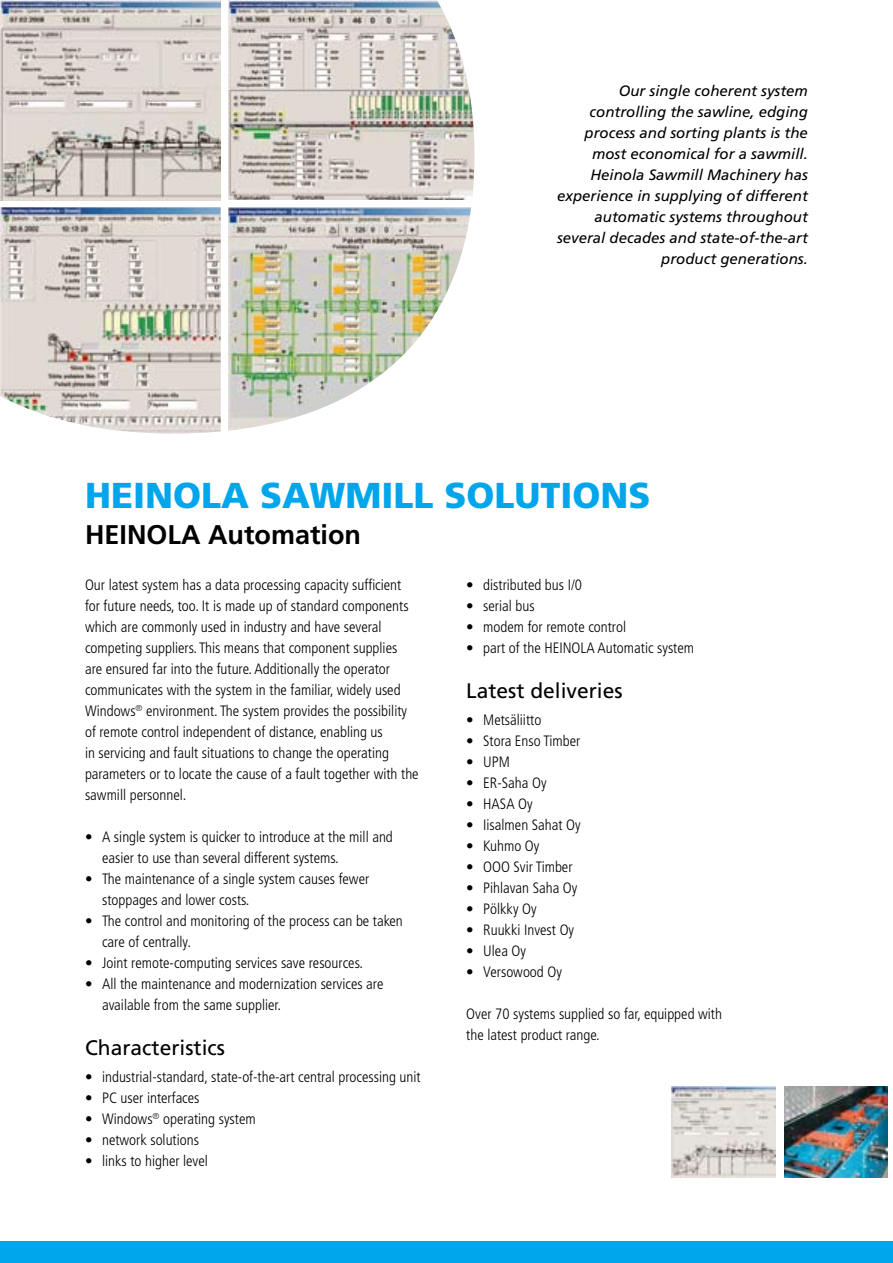
<style>
.page{position:relative;width:893px;height:1263px;background:#fff}
.page>*{position:absolute;margin:0;border:0;box-sizing:border-box;transform-origin:0 0}
.t1{font:900 36px "Frutiger";color:#00a6eb}
.t2{font:700 27px "Frutiger";color:#000}
.t3{font:21px "Frutiger";color:#000}
.t4{font:300 condensed 15px/21px "Frutiger";color:#000}
.t5{font:italic 15px/21px "Frutiger";color:#000;text-align:right}
</style>
<div class="page">
<div style="left:0;top:1242px;width:893px;height:21px;background:#00a6eb"></div>
<img style="left:0;top:0;width:221px;height:200px">
<img style="left:0;top:207px;width:221px;height:226px">
<img style="left:228px;top:0;width:246px;height:200px">
<img style="left:228px;top:207px;width:243px;height:224px">
<img style="left:784px;top:1086px;width:104px;height:92px">
<img style="left:672px;top:1086px;width:104px;height:92px">
<p class="t5" style="left:557px;top:81px;width:252px">Our single coherent system controlling the sawline, edging process and sorting plants is the most economical for a sawmill.<br>Heinola Sawmill Machinery has experience in supplying of different automatic systems throughout several decades and state-of-the-art product generations.</p>
<h1 class="t1" style="left:85px;top:473px;width:567px">HEINOLA SAWMILL SOLUTIONS</h1>
<h2 class="t2" style="left:85px;top:519px;width:278px">HEINOLA Automation</h2>
<p class="t4" style="left:85px;top:575px;width:335px">Our latest system has a data processing capacity sufficient for future needs, too. It is made up of standard components which are commonly used in industry and have several competing suppliers. This means that component supplies<br>are ensured far into the future. Additionally the operator communicates with the system in the familiar, widely used Windows<sup>®</sup> environment. The system provides the possibility of remote control independent of distance, enabling us<br>in servicing and fault situations to change the operating parameters or to locate the cause of a fault together with the sawmill personnel.</p>
<p class="t4" style="left:102px;top:827px;width:292px;text-indent:-17px">• A single system is quicker to introduce at the mill and easier to use than several different systems.</p>
<p class="t4" style="left:102px;top:869px;width:269px;text-indent:-17px">• The maintenance of a single system causes fewer stoppages and lower costs.</p>
<p class="t4" style="left:102px;top:911px;width:302px;text-indent:-17px">• The control and monitoring of the process can be taken care of centrally.</p>
<p class="t4" style="left:85px;top:953px;width:279px">• Joint remote-computing services save resources.</p>
<p class="t4" style="left:102px;top:974px;width:283px;text-indent:-17px">• All the maintenance and modernization services are available from the same supplier.</p>
<h3 class="t3" style="left:85px;top:1036px;width:142px">Characteristics</h3>
<p class="t4" style="left:85px;top:1067px;width:337px">• industrial-standard, state-of-the-art central processing unit</p>
<p class="t4" style="left:85px;top:1088px;width:116px">• PC user interfaces</p>
<p class="t4" style="left:85px;top:1109px;width:172px">• Windows<sup>®</sup> operating system</p>
<p class="t4" style="left:85px;top:1130px;width:116px">• network solutions</p>
<p class="t4" style="left:85px;top:1151px;width:124px">• links to higher level</p>
<p class="t4" style="left:466px;top:575px;width:117px">• distributed bus I/0</p>
<p class="t4" style="left:466px;top:596px;width:70px">• serial bus</p>
<p class="t4" style="left:466px;top:617px;width:161px">• modem for remote control</p>
<p class="t4" style="left:466px;top:638px;width:229px">• part of the HEINOLA Automatic system</p>
<h3 class="t3" style="left:466px;top:679px;width:158px">Latest deliveries</h3>
<p class="t4" style="left:466px;top:710px;width:77px">• Metsäliitto</p>
<p class="t4" style="left:466px;top:731px;width:115px">• Stora Enso Timber</p>
<p class="t4" style="left:466px;top:752px;width:45px">• UPM</p>
<p class="t4" style="left:466px;top:773px;width:82px">• ER-Saha Oy</p>
<p class="t4" style="left:466px;top:794px;width:68px">• HASA Oy</p>
<p class="t4" style="left:466px;top:815px;width:116px">• Iisalmen Sahat Oy</p>
<p class="t4" style="left:466px;top:836px;width:75px">• Kuhmo Oy</p>
<p class="t4" style="left:466px;top:857px;width:108px">• OOO Svir Timber</p>
<p class="t4" style="left:466px;top:878px;width:113px">• Pihlavan Saha Oy</p>
<p class="t4" style="left:466px;top:899px;width:72px">• Pölkky Oy</p>
<p class="t4" style="left:466px;top:920px;width:109px">• Ruukki Invest Oy</p>
<p class="t4" style="left:466px;top:941px;width:61px">• Ulea Oy</p>
<p class="t4" style="left:466px;top:962px;width:97px">• Versowood Oy</p>
<p class="t4" style="left:466px;top:1004px;width:257px">Over 70 systems supplied so far, equipped with the latest product range.</p>
</div>
